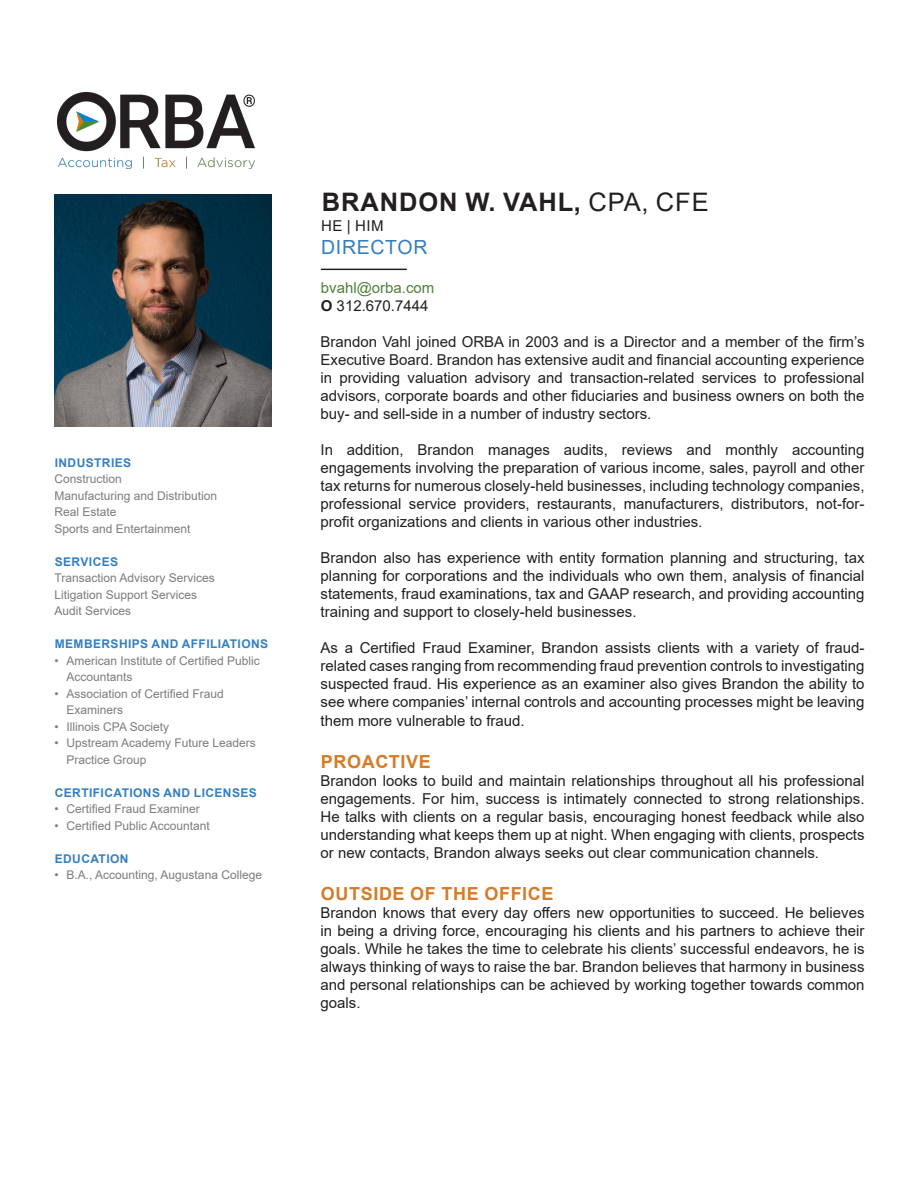
<style>
.page{position:relative;width:918px;height:1188px;background:#fff}
.page>*{position:absolute;margin:0;border:0;box-sizing:border-box;transform-origin:0 0}
.t1{font:700 25.5px "Arial";letter-spacing:.035em;color:#231f20}
.t2{font:19.5px "Arial";letter-spacing:.035em;color:#347fc1}
.Orange_Subhead_Font{font:700 18px "Arial";letter-spacing:.035em;color:#d67b27}
.Bio_Body_Copy_Font{font:15px/18px "Arial";color:#231f20;text-align:justify}
.t3{font:15px "Arial";color:#4e803a}
.Sidebar_-_Gray_Body_Font{font:12px/16.5px "Arial";color:#7c7c7b}
.Sidebar_-_Blue_Subhead_Font{font:700 12px "Arial";letter-spacing:.035em;color:#347fc1}
.Sidebar_-_Gray_Body_Font-2{font:700 12px "Arial";letter-spacing:.035em;color:#347fc1}
.s1{font-weight:400}
.s2{font-weight:700}
</style>
<div class="page">
<img style="left:58px;top:93px;width:196px;height:76px">
<img style="left:54px;top:194px;width:217px;height:233px">
<hr style="left:321px;top:269px;width:86px;height:1px;background:#231f20">
<p class="Sidebar_-_Blue_Subhead_Font" style="left:55px;top:454px;width:78px">INDUSTRIES</p>
<p class="Sidebar_-_Gray_Body_Font" style="left:55px;top:471px;width:69px">Construction</p>
<p class="Sidebar_-_Gray_Body_Font" style="left:55px;top:487px;width:164px">Manufacturing and Distribution</p>
<p class="Sidebar_-_Gray_Body_Font" style="left:55px;top:504px;width:64px">Real Estate</p>
<p class="Sidebar_-_Gray_Body_Font" style="left:55px;top:520px;width:138px">Sports and Entertainment</p>
<p class="Sidebar_-_Gray_Body_Font-2" style="left:55px;top:553px;width:65px">SERVICES</p>
<p class="Sidebar_-_Gray_Body_Font" style="left:55px;top:570px;width:162px">Transaction Advisory Services</p>
<p class="Sidebar_-_Gray_Body_Font" style="left:55px;top:586px;width:144px">Litigation Support Services</p>
<p class="Sidebar_-_Gray_Body_Font" style="left:55px;top:603px;width:78px">Audit Services</p>
<p class="Sidebar_-_Blue_Subhead_Font" style="left:55px;top:636px;width:215px">MEMBERSHIPS AND AFFILIATIONS</p>
<p class="Sidebar_-_Gray_Body_Font" style="left:67px;top:652px;width:195px;text-indent:-12px">• American Institute of Certified Public<br>Accountants</p>
<p class="Sidebar_-_Gray_Body_Font" style="left:67px;top:685px;width:159px;text-indent:-12px">• Association of Certified Fraud<br>Examiners</p>
<p class="Sidebar_-_Gray_Body_Font" style="left:55px;top:718px;width:116px">• Illinois CPA Society</p>
<p class="Sidebar_-_Gray_Body_Font" style="left:67px;top:735px;width:191px;text-indent:-12px">• Upstream Academy Future Leaders<br>Practice Group</p>
<p class="Sidebar_-_Blue_Subhead_Font" style="left:55px;top:784px;width:204px">CERTIFICATIONS AND LICENSES</p>
<p class="Sidebar_-_Gray_Body_Font" style="left:55px;top:801px;width:147px">• Certified Fraud Examiner</p>
<p class="Sidebar_-_Gray_Body_Font" style="left:55px;top:817px;width:157px">• Certified Public Accountant</p>
<p class="Sidebar_-_Blue_Subhead_Font" style="left:55px;top:850px;width:75px">EDUCATION</p>
<p class="Sidebar_-_Gray_Body_Font" style="left:55px;top:867px;width:209px">• B.A., Accounting, Augustana College</p>
<p class="t1" style="left:322px;top:184px;width:388px">BRANDON W. VAHL, <span class="s1">CPA, CFE</span></p>
<p class="Bio_Body_Copy_Font" style="left:321px;top:217px;width:64px">HE | HIM</p>
<p class="t2" style="left:321px;top:234px;width:108px">DIRECTOR</p>
<p class="t3" style="left:321px;top:278px;width:115px">bvahl@orba.com</p>
<p class="Bio_Body_Copy_Font" style="left:321px;top:297px;width:109px"><span class="s2">O</span> 312.670.7444</p>
<p class="Bio_Body_Copy_Font" style="left:321px;top:332px;width:546px">Brandon Vahl joined ORBA in 2003 and is a Director and a member of the firm’s Executive Board. Brandon has extensive audit and financial accounting experience in providing valuation advisory and transaction-related services to professional advisors, corporate boards and other fiduciaries and business owners on both the buy- and sell-side in a number of industry sectors.</p>
<p class="Bio_Body_Copy_Font" style="left:321px;top:440px;width:546px">In addition, Brandon manages audits, reviews and monthly accounting engagements involving the preparation of various income, sales, payroll and other tax returns for numerous closely-held businesses, including technology companies, professional service providers, restaurants, manufacturers, distributors, not-for&shy;profit organizations and clients in various other industries.</p>
<p class="Bio_Body_Copy_Font" style="left:321px;top:548px;width:546px">Brandon also has experience with entity formation planning and structuring, tax planning for corporations and the individuals who own them, analysis of financial statements, fraud examinations, tax and GAAP research, and providing accounting training and support to closely-held businesses.</p>
<p class="Bio_Body_Copy_Font" style="left:321px;top:638px;width:546px">As a Certified Fraud Examiner, Brandon assists clients with a variety of fraud&shy;related cases ranging from recommending fraud prevention controls to investigating suspected fraud. His experience as an examiner also gives Brandon the ability to see where companies’ internal controls and accounting processes might be leaving</p>
<p class="Bio_Body_Copy_Font" style="left:321px;top:712px;width:206px">them more vulnerable to fraud.</p>
<p class="Orange_Subhead_Font" style="left:321px;top:749px;width:112px">PROACTIVE</p>
<p class="Bio_Body_Copy_Font" style="left:321px;top:772px;width:546px">Brandon looks to build and maintain relationships throughout all his professional engagements. For him, success is intimately connected to strong relationships.<br>He talks with clients on a regular basis, encouraging honest feedback while also understanding what keeps them up at night. When engaging with clients, prospects or new contacts, Brandon always seeks out clear communication channels.</p>
<p class="Orange_Subhead_Font" style="left:321px;top:881px;width:234px">OUTSIDE OF THE OFFICE</p>
<p class="Bio_Body_Copy_Font" style="left:321px;top:904px;width:546px">Brandon knows that every day offers new opportunities to succeed. He believes in being a driving force, encouraging his clients and his partners to achieve their goals. While he takes the time to celebrate his clients’ successful endeavors, he is always thinking of ways to raise the bar. Brandon believes that harmony in business and personal relationships can be achieved by working together towards common goals.</p>
</div>
